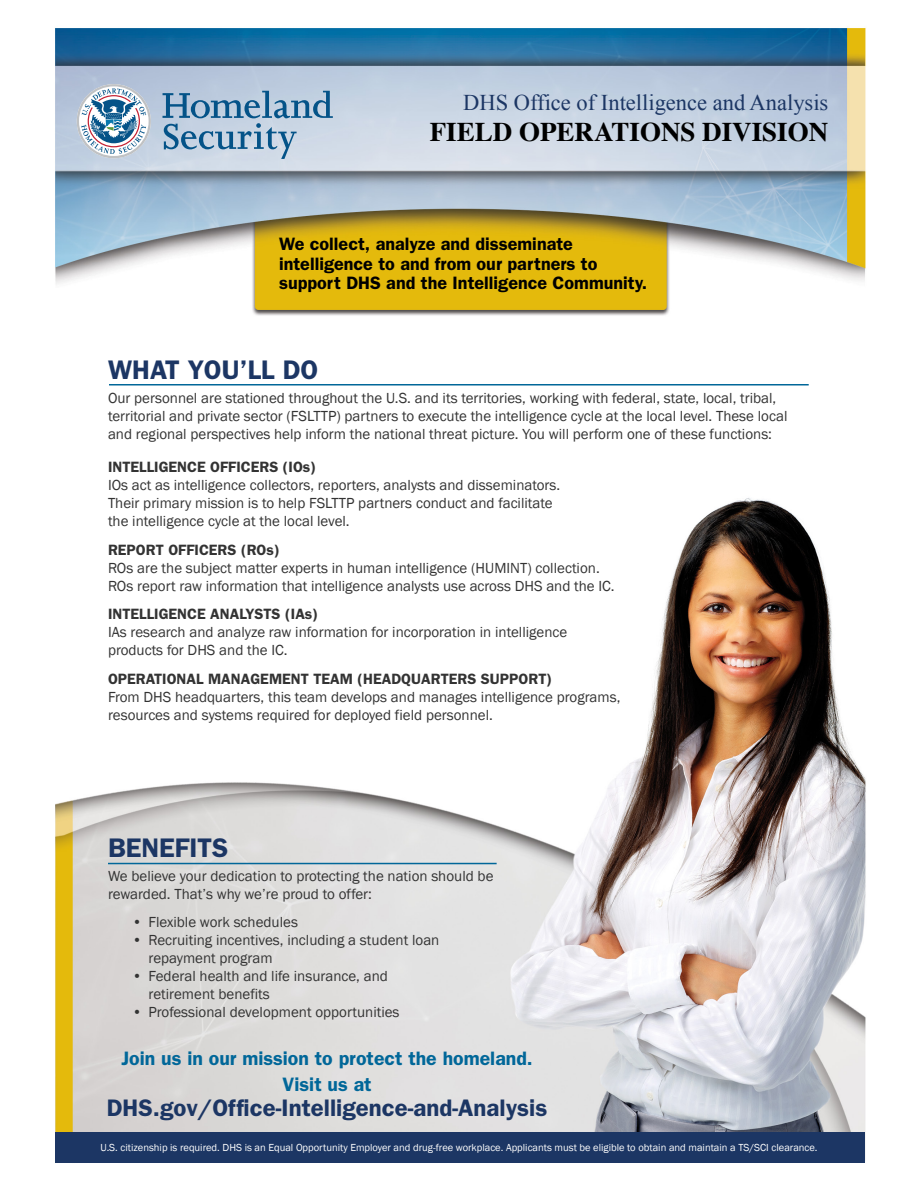
<style>
.page{position:relative;width:918px;height:1188px;background:#fff}
.page>*{position:absolute;margin:0;border:0;box-sizing:border-box;transform-origin:0 0}
.H1__Slipsheet_Title{font:700 27px "Times";color:#000}
.H2__Sections_Heads{font:600 27px "Franklin Gothic";color:#1c3664}
.URL{font:600 24px "Franklin Gothic";color:#1c3664}
.H1__DHS_Office_of_I{font:22.5px "Times New Roman";color:#1c3664}
.Join_us_in_our_missi{font:600 19.5px "Franklin Gothic";color:#016799}
.H2__Callout_Box{font:600 18px/19.5px "Franklin Gothic";color:#000}
.Body_Copy{font:15px/18px "Franklin Gothic";color:#333}
.t1{font:600 15px "Franklin Gothic";color:#333}
.EOE{font:10.5px "Franklin Gothic";color:#fff}
</style>
<div class="page">
<img style="left:55px;top:28px;width:811px;height:1135px">
<svg style="left:163px;top:91px;width:170px;height:68px;background:#9db8cf"></svg>
<svg style="left:77px;top:84px;width:74px;height:74px"></svg>
<hr style="left:109px;top:384px;width:700px;height:2px;background:#016799">
<hr style="left:108px;top:863px;width:389px;height:1px;background:#016799">
<div style="left:55px;top:1132px;width:810px;height:30px;background:#1c3664"></div>
<h1 class="H1__DHS_Office_of_I" style="left:463px;top:87px;width:367px">DHS Office of Intelligence and Analysis</h1>
<h1 class="H1__Slipsheet_Title" style="left:430px;top:106px;width:400px">FIELD OPERATIONS DIVISION</h1>
<p class="H2__Callout_Box" style="left:279px;top:234px;width:370px">We collect, analyze and disseminate intelligence to and from our partners to support DHS and the Intelligence Community.</p>
<h2 class="H2__Sections_Heads" style="left:108px;top:354px;width:212px">WHAT YOU’LL DO</h2>
<p class="Body_Copy" style="left:108px;top:389px;width:681px">Our personnel are stationed throughout the U.S. and its territories, working with federal, state, local, tribal, territorial and private sector (FSLTTP) partners to execute the intelligence cycle at the local level. These local and regional perspectives help inform the national threat picture. You will perform one of these functions:</p>
<h3 class="t1" style="left:108px;top:458px;width:210px">INTELLIGENCE OFFICERS (IOs)</h3>
<p class="Body_Copy" style="left:108px;top:476px;width:454px">IOs act as intelligence collectors, reporters, analysts and disseminators.<br>Their primary mission is to help FSLTTP partners conduct and facilitate the intelligence cycle at the local level.</p>
<h3 class="t1" style="left:108px;top:541px;width:173px">REPORT OFFICERS (ROs)</h3>
<p class="Body_Copy" style="left:108px;top:559px;width:508px">ROs are the subject matter experts in human intelligence (HUMINT) collection.<br>ROs report raw information that intelligence analysts use across DHS and the IC.</p>
<h3 class="t1" style="left:108px;top:605px;width:212px">INTELLIGENCE ANALYSTS (IAs)</h3>
<p class="Body_Copy" style="left:108px;top:623px;width:461px">IAs research and analyze raw information for incorporation in intelligence products for DHS and the IC.</p>
<h3 class="t1" style="left:108px;top:670px;width:446px">OPERATIONAL MANAGEMENT TEAM (HEADQUARTERS SUPPORT)</h3>
<p class="Body_Copy" style="left:108px;top:688px;width:514px">From DHS headquarters, this team develops and manages intelligence programs, resources and systems required for deployed field personnel.</p>
<h2 class="H2__Sections_Heads" style="left:108px;top:832px;width:122px">BENEFITS</h2>
<p class="Body_Copy" style="left:108px;top:867px;width:387px">We believe your dedication to protecting the nation should be rewarded. That’s why we’re proud to offer:</p>
<p class="Body_Copy" style="left:132px;top:914px;width:167px">• Flexible work schedules</p>
<p class="Body_Copy" style="left:148px;top:932px;width:292px;text-indent:-16px">• Recruiting incentives, including a student loan repayment program</p>
<p class="Body_Copy" style="left:148px;top:968px;width:241px;text-indent:-16px">• Federal health and life insurance, and retirement benefits</p>
<p class="Body_Copy" style="left:132px;top:1004px;width:269px">• Professional development opportunities</p>
<p class="Join_us_in_our_missi" style="left:121px;top:1047px;width:413px">Join us in our mission to protect the homeland.</p>
<p class="Join_us_in_our_missi" style="left:283px;top:1073px;width:91px">Visit us at</p>
<p class="URL" style="left:107px;top:1094px;width:442px">DHS.gov/Office-Intelligence-and-Analysis</p>
<p class="EOE" style="left:100px;top:1141px;width:719px">U.S. citizenship is required. DHS is an Equal Opportunity Employer and drug-free workplace. Applicants must be eligible to obtain and maintain a TS/SCI clearance.</p>
</div>
